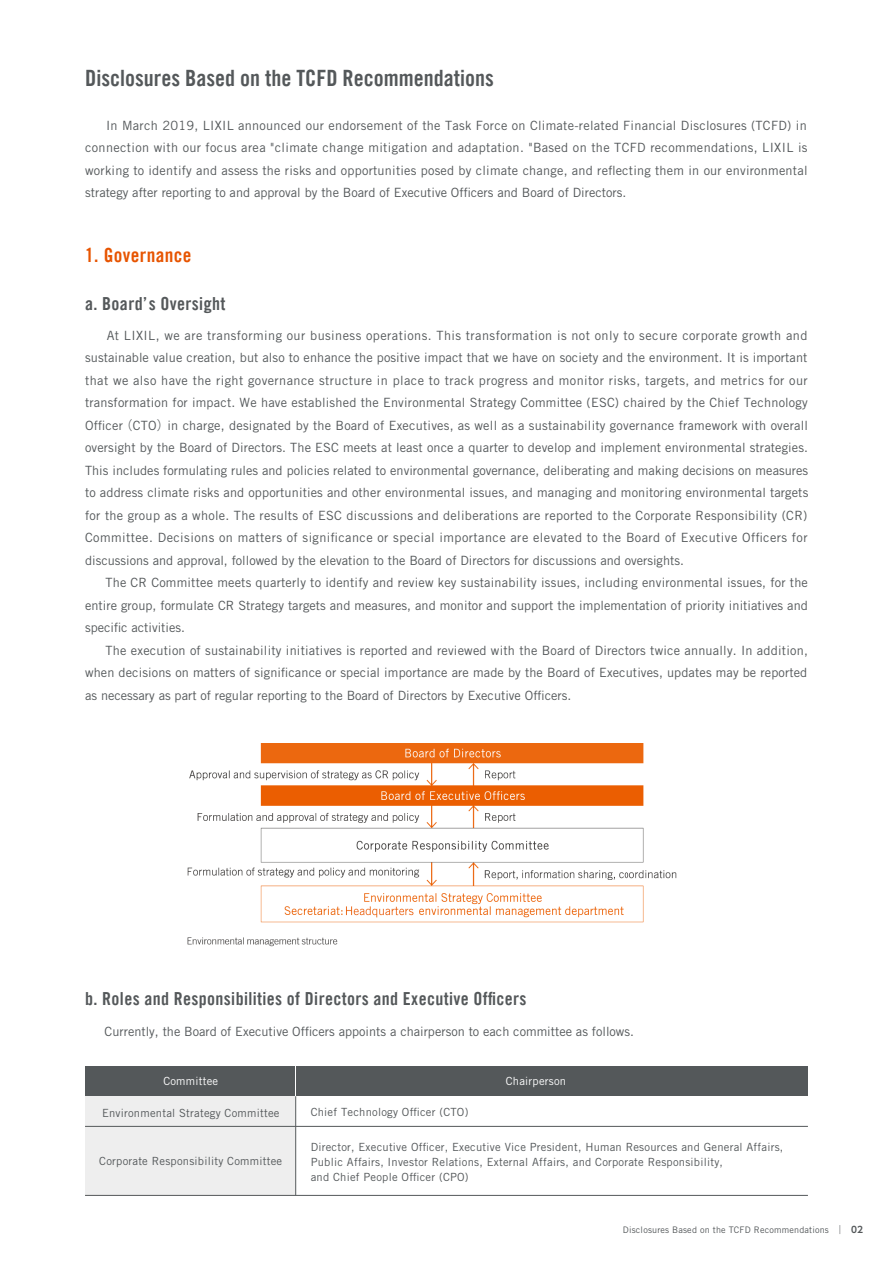
<style>
.page{position:relative;width:893px;height:1263px;background:#fff}
.page>*{position:absolute;margin:0;border:0;box-sizing:border-box;transform-origin:0 0}
.t1{font:22.5px "Trade Gothic LT Com Bd Cn 20";color:#54585a}
.t2{font:19.5px "Trade Gothic LT Com Bd Cn 20";letter-spacing:.02em;color:#e75400}
.t3{font:18px "Trade Gothic LT Com Bd Cn 20";letter-spacing:.02em;color:#54585a}
.t4{font:12.75px/22.5px "Trade Gothic LT Std";color:#54585a;text-align:justify}
.t5{font:11.25px/15px "Trade Gothic LT Std";letter-spacing:.02em;color:#54585a}
.t6{font:11.25px "Trade Gothic LT Std";letter-spacing:.02em;color:#fff}
.t7{font:9px "Trade Gothic LT Std";letter-spacing:.02em;color:#54585a}
.s1{font-family:"Koz Go Pr 6 N"}
.s2{font-family:"UD Shin Go Pro";font-weight:300}
.s3{font-family:"UD Shin Go Pro De";font-weight:700}
</style>
<div class="page">
<img style="left:187px;top:744px;width:489px;height:203px">
<div style="left:85px;top:1126px;width:211px;height:69px;background:#eee"></div>
<div style="left:85px;top:1066px;width:211px;height:30px;background:#54585a"></div>
<div style="left:296px;top:1066px;width:512px;height:30px;background:#54585a"></div>
<hr style="left:295px;top:1066px;width:1px;height:30px;background:#fff">
<div style="left:85px;top:1096px;width:211px;height:30px;background:#eee"></div>
<hr style="left:295px;top:1096px;width:1px;height:30px;background:#54585a">
<hr style="left:295px;top:1126px;width:1px;height:69px;background:#54585a">
<hr style="left:85px;top:1126px;width:723px;height:1px;background:#54585a">
<hr style="left:85px;top:1195px;width:723px;height:1px;background:#54585a">
<h1 class="t1" style="left:85px;top:64px;width:410px">Disclosures Based on the TCFD Recommendations</h1>
<p class="t4" style="left:85px;top:114px;width:724px;text-indent:21px">In March 2019, LIXIL announced our endorsement of the Task Force on Climate-related Financial Disclosures (TCFD) in connection with our focus area "climate change mitigation and adaptation. "Based on the TCFD recommendations, LIXIL is working to identify and assess the risks and opportunities posed by climate change, and reflecting them in our environmental strategy after reporting to and approval by the Board of Executive Officers and Board of Directors.</p>
<h2 class="t2" style="left:85px;top:243px;width:108px">1. Governance</h2>
<h3 class="t3" style="left:85px;top:293px;width:142px">a. Board’s Oversight</h3>
<p class="t4" style="left:85px;top:324px;width:725px;text-indent:22px">At LIXIL, we are transforming our business operations. This transformation is not only to secure corporate growth and sustainable value creation, but also to enhance the positive impact that we have on society and the environment. It is important that we also have the right governance structure in place to track progress and monitor risks, targets, and metrics for our transformation for impact. We have established the Environmental Strategy Committee (ESC) chaired by the Chief Technology Officer<span class="s1">（</span>CTO<span class="s1">）</span>in charge, designated by the Board of Executives, as well as a sustainability governance framework with overall</p>
<p class="t4" style="left:85px;top:436px;width:725px">oversight by the Board of Directors. The ESC meets at least once a quarter to develop and implement environmental strategies.<br>This includes formulating rules and policies related to environmental governance, deliberating and making decisions on measures to address climate risks and opportunities and other environmental issues, and managing and monitoring environmental targets for the group as a whole. The results of ESC discussions and deliberations are reported to the Corporate Responsibility (CR)<br>Committee. Decisions on matters of significance or special importance are elevated to the Board of Executive Officers for discussions and approval, followed by the elevation to the Board of Directors for discussions and oversights.</p>
<p class="t4" style="left:85px;top:571px;width:724px;text-indent:20px">The CR Committee meets quarterly to identify and review key sustainability issues, including environmental issues, for the entire group, formulate CR Strategy targets and measures, and monitor and support the implementation of priority initiatives and specific activities.</p>
<p class="t4" style="left:85px;top:639px;width:724px;text-indent:21px">The execution of sustainability initiatives is reported and reviewed with the Board of Directors twice annually. In addition, when decisions on matters of significance or special importance are made by the Board of Executives, updates may be reported as necessary as part of regular reporting to the Board of Directors by Executive Officers.</p>
<h3 class="t3" style="left:85px;top:988px;width:443px">b. Roles and Responsibilities of Directors and Executive Officers</h3>
<p class="t4" style="left:105px;top:1020px;width:531px">Currently, the Board of Executive Officers appoints a chairperson to each committee as follows.</p>
<p class="t6" style="left:163px;top:1074px;width:56px">Committee</p>
<p class="t5" style="left:102px;top:1105px;width:179px">Environmental Strategy Committee</p>
<p class="t5" style="left:99px;top:1153px;width:184px">Corporate Responsibility Committee</p>
<p class="t5" style="left:311px;top:1104px;width:159px">Chief Technology Officer (CTO)</p>
<p class="t5" style="left:311px;top:1139px;width:474px">Director, Executive Officer, Executive Vice President, Human Resources and General Affairs,<br>Public Affairs, Investor Relations, External Affairs, and Corporate Responsibility,<br>and Chief People Officer (CPO)</p>
<p class="t7" style="left:623px;top:1224px;width:242px">Disclosures Based on the TCFD Recommendations <span class="s2">｜</span> <span class="s3">02</span></p>
</div>
